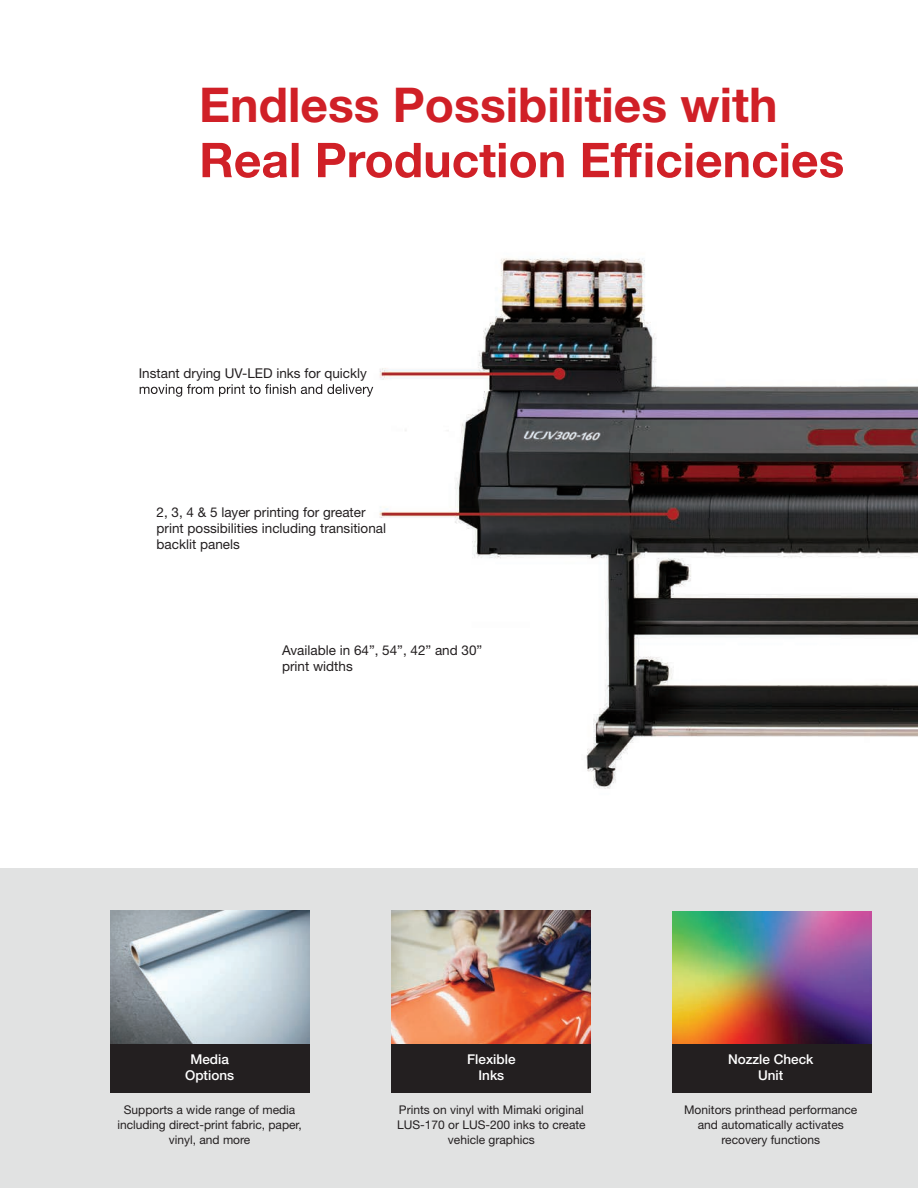
<style>
.page{position:relative;width:918px;height:1188px;background:#fff}
.page>*{position:absolute;margin:0;border:0;box-sizing:border-box;transform-origin:0 0}
.t1{font:700 48px "Helvetica Neue LT Std";color:#d02027}
.t2{font:13.5px/16.2px "Helvetica Neue LT Std";color:#231f20}
.t3{font:500 13.5px/16.2px "Helvetica Neue LT Std";color:#fff;text-align:center}
.t4{font:12px/15px "Helvetica Neue LT Std";color:#231f20;text-align:center}
</style>
<div class="page">
<img style="left:139px;top:142px;width:779px;height:647px">
<svg style="left:140px;top:384px;width:233px;height:13px"></svg>
<div style="left:0;top:868px;width:918px;height:320px;background:#e1e2e2"></div>
<svg style="left:203px;top:143px;width:640px;height:35px"></svg>
<div style="left:672px;top:1031px;width:200px;height:62px;background:#231f20"></div>
<div style="left:392px;top:1031px;width:199px;height:62px;background:#231f20"></div>
<div style="left:110px;top:1031px;width:200px;height:62px;background:#231f20"></div>
<img style="left:672px;top:911px;width:199px;height:132px">
<img style="left:110px;top:911px;width:199px;height:133px">
<img style="left:392px;top:911px;width:199px;height:132px">
<h1 class="t1" style="left:199px;top:75px;width:580px">Endless Possibilities with</h1>
<p class="t2" style="left:139px;top:365px;width:230px">Instant drying UV-LED inks for quickly</p>
<p class="t2" style="left:157px;top:504px;width:231px">2, 3, 4 &amp; 5 layer printing for greater print possibilities including transitional backlit panels</p>
<p class="t2" style="left:282px;top:642px;width:202px">Available in 64”, 54”, 42” and 30” print widths</p>
<p class="t3" style="left:185px;top:1051px;width:51px">Media<br>Options</p>
<p class="t3" style="left:467px;top:1051px;width:50px">Flexible<br>Inks</p>
<p class="t4" style="left:117px;top:1102px;width:186px">Supports a wide range of media including direct-print fabric, paper, vinyl, and more</p>
<p class="t4" style="left:397px;top:1102px;width:190px">Prints on vinyl with Mimaki original<br>LUS-170 or LUS-200 inks to create vehicle graphics</p>
<p class="t3" style="left:728px;top:1051px;width:87px">Nozzle Check<br>Unit</p>
<p class="t4" style="left:684px;top:1102px;width:175px">Monitors printhead performance and automatically activates recovery functions</p>
</div>
